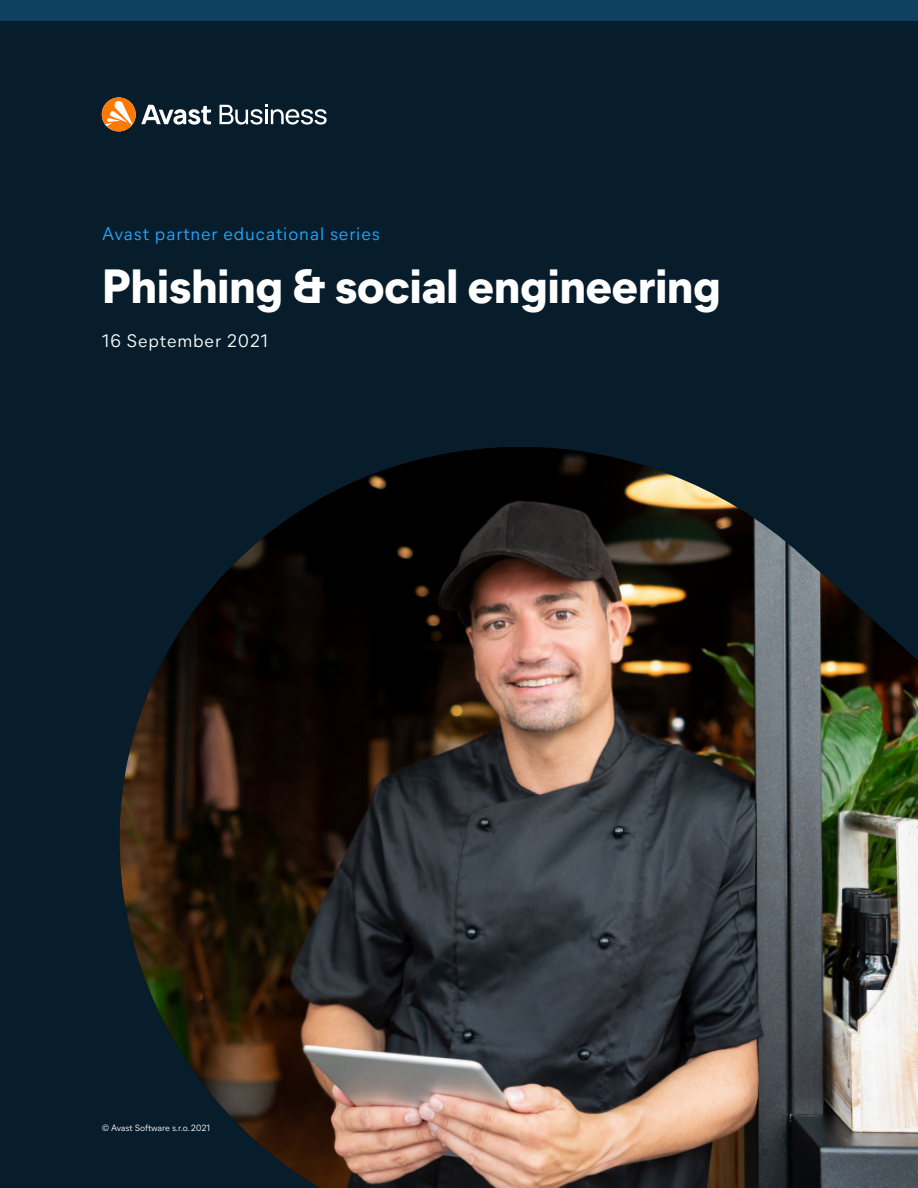
<style>
.page{position:relative;width:918px;height:1188px;background:#071d2b}
.page>*{position:absolute;margin:0;border:0;box-sizing:border-box;transform-origin:0 0}
.t1{font:800 48px "Mier B03";color:#fff}
.t2{font:18px "Mier B03";letter-spacing:.05em;color:#26a7ff}
.t3{font:18px "Mier B03";letter-spacing:.05em;color:#fff}
.t4{font:9px "Mier B03";color:#fff}
</style>
<div class="page">
<div style="left:0;top:0;width:918px;height:21px;background:#0f4062"></div>
<img style="left:802px;top:556px;width:116px;height:632px">
<img style="left:119px;top:447px;width:683px;height:741px">
<svg style="left:219px;top:105px;width:108px;height:20px"></svg>
<svg style="left:102px;top:97px;width:109px;height:34px"></svg>
<p class="t2" style="left:102px;top:221px;width:279px">Avast partner educational series</p>
<h1 class="t1" style="left:102px;top:251px;width:621px">Phishing &amp; social engineering</h1>
<p class="t3" style="left:102px;top:328px;width:168px">16 September 2021</p>
<p class="t4" style="left:102px;top:1121px;width:110px">© Avast Software s.r.o. 2021</p>
</div>
